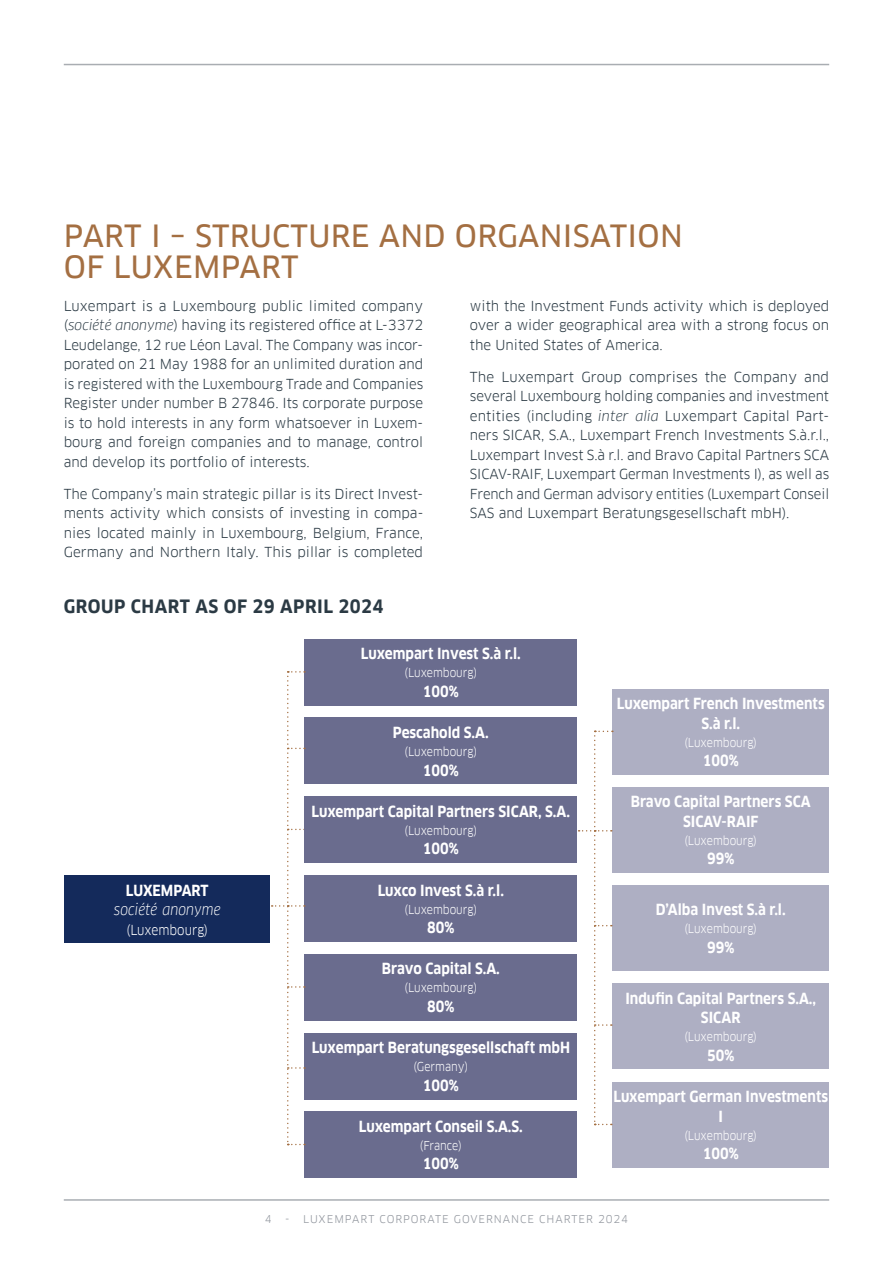
<style>
.page{position:relative;width:893px;height:1263px;background:#fff}
.page>*{position:absolute;margin:0;border:0;box-sizing:border-box;transform-origin:0 0}
.t1{font:30px/31.5px "Clan Pro News";letter-spacing:.01em;color:#a46f42}
.t2{font:700 18px "Clan Pro";letter-spacing:.03em;color:#2b3a44;scale:.95 1}
.t3{font:700 15px/19.5px "Clan Pro";color:#fff;text-align:center;scale:.9 1}
.t4{font:italic 15px "Clan Pro";color:#fff;scale:.9 1}
.t5{font:13.5px/19.5px "Clan Pro";color:#2b3a44;text-align:justify}
.t6{font:13.5px "Clan Pro";color:#fff;scale:.9 1}
.t7{font:12px "Clan Pro";color:#fff;scale:.9 1}
.t8{font:10.5px "Clan Pro";letter-spacing:.09em;color:#8f949c}
.s1{font-style:italic}
</style>
<div class="page">
<div style="left:65px;top:875px;width:205px;height:68px;background:#142a5b"></div>
<div style="left:305px;top:639px;width:272px;height:66px;background:#6a6c8e"></div>
<div style="left:305px;top:718px;width:272px;height:66px;background:#6a6c8e"></div>
<div style="left:305px;top:796px;width:272px;height:67px;background:#6a6c8e"></div>
<div style="left:305px;top:875px;width:272px;height:67px;background:#6a6c8e"></div>
<div style="left:305px;top:954px;width:272px;height:66px;background:#6a6c8e"></div>
<div style="left:305px;top:1033px;width:272px;height:66px;background:#6a6c8e"></div>
<div style="left:305px;top:1111px;width:272px;height:67px;background:#6a6c8e"></div>
<div style="left:612px;top:689px;width:217px;height:85px;background:#aeafc3"></div>
<div style="left:612px;top:787px;width:217px;height:86px;background:#aeafc3"></div>
<div style="left:612px;top:885px;width:217px;height:85px;background:#aeafc3"></div>
<div style="left:612px;top:983px;width:217px;height:86px;background:#aeafc3"></div>
<div style="left:612px;top:1082px;width:217px;height:85px;background:#aeafc3"></div>
<svg style="left:579px;top:731px;width:34px;height:394px"></svg>
<svg style="left:272px;top:671px;width:33px;height:474px"></svg>
<hr style="left:64px;top:1199px;width:765px;height:2px;background:#a9adb2">
<hr style="left:64px;top:64px;width:765px;height:1px;background:#a9adb2">
<h1 class="t1" style="left:64px;top:220px;width:620px">PART I – STRUCTURE AND ORGANISATION<br>OF LUXEMPART</h1>
<p class="t5" style="left:64px;top:296px;width:361px">Luxempart is a Luxembourg public limited company (<span class="s1">société anonyme</span>) having its registered office at L-3372<br>Leudelange, 12 rue Léon Laval. The Company was incor&shy;porated on 21 May 1988 for an unlimited duration and is registered with the Luxembourg Trade and Companies Register under number B 27846. Its corporate purpose is to hold interests in any form whatsoever in Luxem&shy;bourg and foreign companies and to manage, control and develop its portfolio of interests.</p>
<p class="t5" style="left:64px;top:484px;width:361px">The Company’s main strategic pillar is its Direct Invest&shy;ments activity which consists of investing in compa&shy;nies located mainly in Luxembourg, Belgium, France, Germany and Northern Italy. This pillar is completed</p>
<p class="t5" style="left:470px;top:296px;width:361px">with the Investment Funds activity which is deployed over a wider geographical area with a strong focus on the United States of America.</p>
<p class="t5" style="left:470px;top:367px;width:361px">The Luxempart Group comprises the Company and several Luxembourg holding companies and investment entities (including <span class="s1">inter alia</span> Luxempart Capital Part&shy;ners SICAR, S.A., Luxempart French Investments S.à.r.l., Luxempart Invest S.à r.l. and Bravo Capital Partners SCA SICAV-RAIF, Luxempart German Investments I), as well as French and German advisory entities (Luxempart Conseil SAS and Luxempart Beratungsgesellschaft mbH).</p>
<h2 class="t2" style="left:64px;top:596px;width:338px">GROUP CHART AS OF 29 APRIL 2024</h2>
<p class="t3" style="left:126px;top:880px;width:94px">LUXEMPART</p>
<p class="t4" style="left:114px;top:903px;width:120px">société anonyme</p>
<p class="t6" style="left:126px;top:921px;width:92px">(Luxembourg)</p>
<p class="t3" style="left:361px;top:644px;width:179px">Luxempart Invest S.à r.l.</p>
<p class="t7" style="left:405px;top:666px;width:82px">(Luxembourg)</p>
<p class="t3" style="left:423px;top:682px;width:41px">100%</p>
<p class="t3" style="left:393px;top:723px;width:108px">Pescahold S.A.</p>
<p class="t7" style="left:405px;top:744px;width:82px">(Luxembourg)</p>
<p class="t3" style="left:423px;top:761px;width:41px">100%</p>
<p class="t3" style="left:312px;top:802px;width:289px">Luxempart Capital Partners SICAR, S.A.</p>
<p class="t7" style="left:405px;top:823px;width:82px">(Luxembourg)</p>
<p class="t3" style="left:423px;top:840px;width:41px">100%</p>
<p class="t3" style="left:378px;top:880px;width:142px">Luxco Invest S.à r.l.</p>
<p class="t7" style="left:405px;top:902px;width:82px">(Luxembourg)</p>
<p class="t3" style="left:427px;top:918px;width:32px">80%</p>
<p class="t3" style="left:382px;top:959px;width:133px">Bravo Capital S.A.</p>
<p class="t7" style="left:405px;top:981px;width:82px">(Luxembourg)</p>
<p class="t3" style="left:427px;top:997px;width:32px">80%</p>
<p class="t3" style="left:312px;top:1038px;width:289px">Luxempart Beratungsgesellschaft mbH</p>
<p class="t7" style="left:414px;top:1059px;width:62px">(Germany)</p>
<p class="t3" style="left:423px;top:1076px;width:41px">100%</p>
<p class="t3" style="left:359px;top:1117px;width:184px">Luxempart Conseil S.A.S.</p>
<p class="t7" style="left:420px;top:1138px;width:48px">(France)</p>
<p class="t3" style="left:423px;top:1155px;width:41px">100%</p>
<p class="t3" style="left:617px;top:694px;width:233px">Luxempart French Investments<br>S.à r.l.</p>
<p class="t7" style="left:684px;top:735px;width:82px">(Luxembourg)</p>
<p class="t3" style="left:703px;top:751px;width:41px">100%</p>
<p class="t3" style="left:631px;top:792px;width:202px">Bravo Capital Partners SCA<br>SICAV-RAIF</p>
<p class="t7" style="left:684px;top:833px;width:82px">(Luxembourg)</p>
<p class="t3" style="left:707px;top:849px;width:32px">99%</p>
<p class="t3" style="left:656px;top:900px;width:146px">D’Alba Invest S.à r.l.</p>
<p class="t7" style="left:684px;top:921px;width:82px">(Luxembourg)</p>
<p class="t3" style="left:707px;top:937px;width:32px">99%</p>
<p class="t3" style="left:625px;top:989px;width:213px">Indufin Capital Partners S.A.,<br>SICAR</p>
<p class="t7" style="left:684px;top:1030px;width:82px">(Luxembourg)</p>
<p class="t3" style="left:707px;top:1046px;width:32px">50%</p>
<p class="t3" style="left:613px;top:1087px;width:240px">Luxempart German Investments<br>I</p>
<p class="t7" style="left:684px;top:1128px;width:82px">(Luxembourg)</p>
<p class="t3" style="left:703px;top:1144px;width:41px">100%</p>
<p class="t8" style="left:265px;top:1213px;width:8px">4</p>
<p class="t8" style="left:285px;top:1213px;width:344px">- LUXEMPART CORPORATE GOVERNANCE CHARTER 2024</p>
</div>
